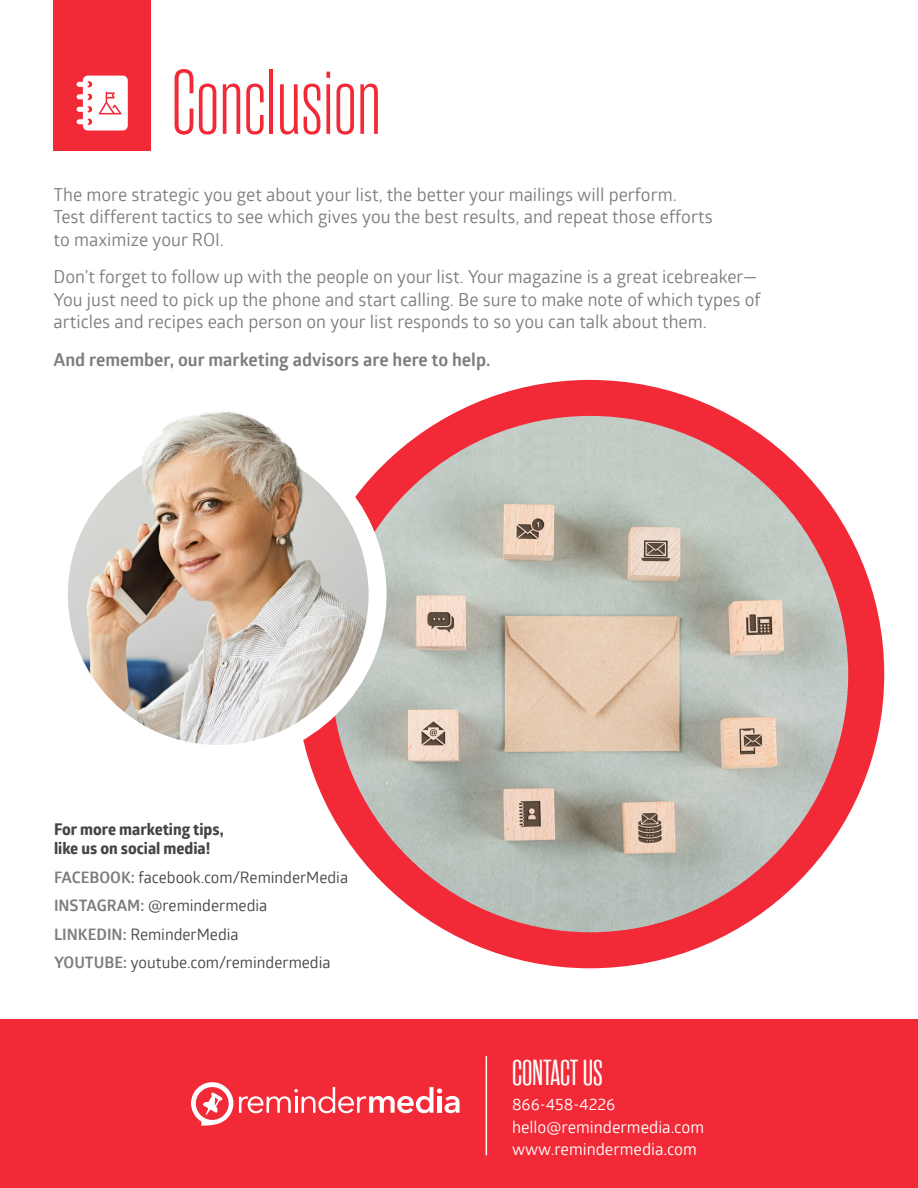
<style>
.page{position:relative;width:918px;height:1188px;background:#fff}
.page>*{position:absolute;margin:0;border:0;box-sizing:border-box;transform-origin:0 0}
.t1{font:300 91.5px "Rama Gothic M";color:#f22936}
.t2{font:36px "Rama Gothic M";color:#fff}
.t3{font:18px/22.5px "Glober";color:#7c7d7d}
.t4{font:700 18px "Glober";color:#7c7d7d}
.t5{font:16.5px/22.5px "Glober";color:#fff}
.t6{font:15.9px/28.5px "Glober";color:#454545}
.t7{font:700 15.9px/19px "Globerx";color:#454545}
.s1{font-weight:700;color:#7c7d7d}
</style>
<div class="page">
<div style="left:54px;top:0;width:97px;height:151px;background:#f22936"></div>
<svg style="left:77px;top:76px;width:51px;height:55px;background:#fcdadc"></svg>
<div style="left:0;top:1019px;width:918px;height:169px;background:#f22936"></div>
<hr style="left:486px;top:1056px;width:1px;height:99px;background:#fff">
<svg style="left:191px;top:1082px;width:42px;height:44px"></svg>
<svg style="left:239px;top:1087px;width:221px;height:26px"></svg>
<img style="left:316px;top:412px;width:550px;height:538px">
<div style="left:296px;top:380px;width:588px;height:588px;border:36px solid #f22936;border-radius:50%"></div>
<img style="left:68px;top:411px;width:310px;height:343px">
<h1 class="t1" style="left:172px;top:58px;width:211px">Conclusion</h1>
<p class="t3" style="left:53px;top:182px;width:661px">The more strategic you get about your list, the better your mailings will perform.<br>Test different tactics to see which gives you the best results, and repeat those efforts to maximize your ROI.</p>
<p class="t3" style="left:53px;top:265px;width:709px">Don’t forget to follow up with the people on your list. Your magazine is a great icebreaker—<br>You just need to pick up the phone and start calling. Be sure to make note of which types of articles and recipes each person on your list responds to so you can talk about them.</p>
<p class="t4" style="left:53px;top:347px;width:439px">And remember, our marketing advisors are here to help.</p>
<p class="t7" style="left:54px;top:820px;width:171px">For more marketing tips, like us on social media!</p>
<p class="t6" style="left:54px;top:862px;width:296px"><span class="s1">FACEBOOK:</span> facebook.com/ReminderMedia <span class="s1">INSTAGRAM:</span> @remindermedia<br><span class="s1">LINKEDIN:</span> ReminderMedia<br><span class="s1">YOUTUBE:</span> youtube.com/remindermedia</p>
<h2 class="t2" style="left:512px;top:1055px;width:92px">CONTACT US</h2>
<p class="t5" style="left:512px;top:1093px;width:194px">866-458-4226 hello@remindermedia.com www.remindermedia.com</p>
</div>
